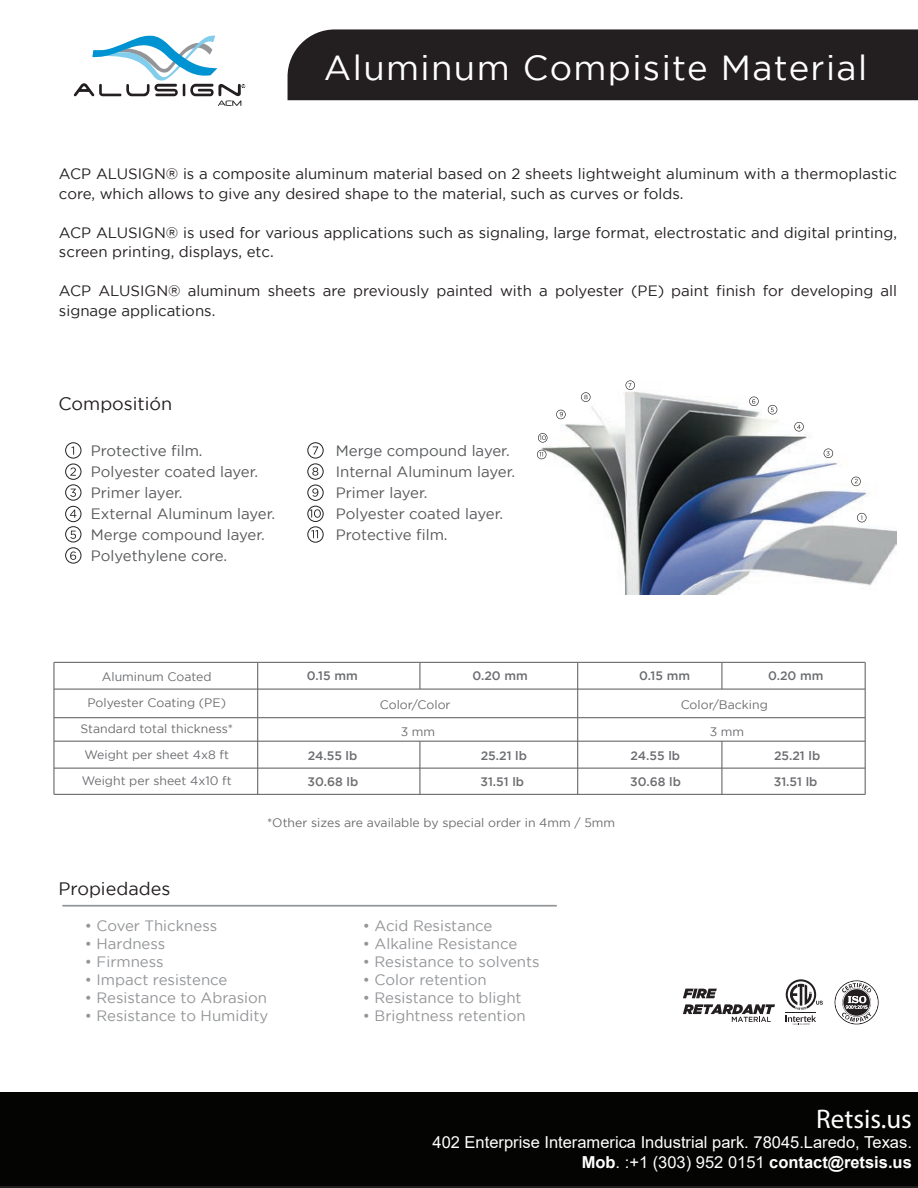
<style>
.page{position:relative;width:918px;height:1188px;background:#fff}
.page>*{position:absolute;margin:0;border:0;box-sizing:border-box;transform-origin:0 0}
.t1{font:34.8px "Gotham";letter-spacing:.04em;color:#fff}
.t2{font:27px "Myriad Pro";color:#fff}
.t3{font:18px "Gotham";color:#231f20}
.t4{font:500 17.7px "Gotham";letter-spacing:.04em;color:#fff}
.t5{font:16.5px/19.8px "Arial";color:#fff;text-align:right}
.t6{font:15px/19.5px "Gotham";color:#231f20}
.t7{font:15px "Gotham";color:#939598}
.t8{font:15px/21px "Gotham";color:#57585a}
.t9{font:12.3px/26.1px "Gotham";color:#6c6d70;text-align:center}
.t10{font:500 12.3px "Gotham";color:#6c6d70}
.s1{font-weight:700}
</style>
<div class="page">
<img style="left:540px;top:383px;width:357px;height:211px">
<svg style="left:794px;top:422px;width:10px;height:9px"></svg>
<svg style="left:768px;top:405px;width:9px;height:9px"></svg>
<svg style="left:749px;top:397px;width:10px;height:9px"></svg>
<svg style="left:626px;top:380px;width:9px;height:10px"></svg>
<svg style="left:824px;top:449px;width:9px;height:9px"></svg>
<svg style="left:857px;top:513px;width:10px;height:9px"></svg>
<svg style="left:851px;top:477px;width:10px;height:9px"></svg>
<svg style="left:556px;top:410px;width:10px;height:9px"></svg>
<svg style="left:538px;top:433px;width:9px;height:10px"></svg>
<svg style="left:537px;top:450px;width:9px;height:9px"></svg>
<svg style="left:581px;top:392px;width:10px;height:10px"></svg>
<div style="left:288px;top:29px;width:630px;height:71px;background:#231f20"></div>
<svg style="left:0;top:1092px;width:918px;height:96px;background:#181616"></svg>
<svg style="left:74px;top:36px;width:171px;height:70px"></svg>
<svg style="left:313px;top:446px;width:5px;height:9px"></svg>
<svg style="left:312px;top:467px;width:6px;height:9px"></svg>
<svg style="left:312px;top:488px;width:6px;height:9px"></svg>
<svg style="left:310px;top:509px;width:11px;height:9px"></svg>
<div style="left:307px;top:506px;width:17px;height:16px;border:1px solid #231f20;border-radius:50%"></div>
<svg style="left:311px;top:530px;width:7px;height:8px"></svg>
<div style="left:307px;top:526px;width:17px;height:17px;border:1px solid #231f20;border-radius:50%"></div>
<div style="left:307px;top:485px;width:17px;height:16px;border:1px solid #231f20;border-radius:50%"></div>
<div style="left:307px;top:464px;width:17px;height:16px;border:1px solid #231f20;border-radius:50%"></div>
<div style="left:307px;top:442px;width:17px;height:16px;border:1px solid #231f20;border-radius:50%"></div>
<svg style="left:70px;top:468px;width:6px;height:8px"></svg>
<svg style="left:70px;top:489px;width:6px;height:8px"></svg>
<svg style="left:70px;top:510px;width:6px;height:8px"></svg>
<svg style="left:70px;top:531px;width:6px;height:8px"></svg>
<svg style="left:70px;top:552px;width:6px;height:8px"></svg>
<div style="left:65px;top:547px;width:16px;height:17px;border:1px solid #231f20;border-radius:50%"></div>
<div style="left:65px;top:526px;width:16px;height:16px;border:1px solid #231f20;border-radius:50%"></div>
<div style="left:65px;top:506px;width:16px;height:16px;border:1px solid #231f20;border-radius:50%"></div>
<div style="left:65px;top:484px;width:16px;height:17px;border:1px solid #231f20;border-radius:50%"></div>
<div style="left:65px;top:464px;width:16px;height:16px;border:1px solid #231f20;border-radius:50%"></div>
<div style="left:65px;top:442px;width:16px;height:16px;border:1px solid #231f20;border-radius:50%"></div>
<hr style="left:62px;top:905px;width:495px;height:2px;background:#939598">
<hr style="left:257px;top:662px;width:1px;height:132px;background:#6c6d70">
<hr style="left:577px;top:662px;width:1px;height:132px;background:#6c6d70">
<hr style="left:53px;top:662px;width:2px;height:132px;background:#6c6d70">
<hr style="left:865px;top:662px;width:1px;height:132px;background:#6c6d70">
<hr style="left:54px;top:689px;width:811px;height:1px;background:#6c6d70">
<hr style="left:54px;top:662px;width:811px;height:1px;background:#6c6d70">
<hr style="left:54px;top:794px;width:811px;height:1px;background:#6c6d70">
<hr style="left:54px;top:717px;width:811px;height:1px;background:#6c6d70">
<hr style="left:54px;top:741px;width:811px;height:1px;background:#6c6d70">
<hr style="left:54px;top:768px;width:811px;height:1px;background:#6c6d70">
<svg style="left:835px;top:980px;width:44px;height:44px"></svg>
<svg style="left:786px;top:979px;width:37px;height:46px"></svg>
<svg style="left:683px;top:989px;width:34px;height:9px"></svg>
<svg style="left:683px;top:1004px;width:92px;height:18px"></svg>
<svg style="left:419px;top:663px;width:1px;height:26px"></svg>
<hr style="left:419px;top:741px;width:1px;height:53px;background:#6c6d70">
<svg style="left:721px;top:663px;width:1px;height:26px"></svg>
<hr style="left:721px;top:741px;width:1px;height:53px;background:#6c6d70">
<div style="left:0;top:1093px;width:918px;height:93px;background:#040503"></div>
<h1 class="t1" style="left:324px;top:48px;width:545px">Aluminum Compisite Material</h1>
<p class="t6" style="left:59px;top:164px;width:839px">ACP ALUSIGN® is a composite aluminum material based on 2 sheets lightweight aluminum with a thermoplastic core, which allows to give any desired shape to the material, such as curves or folds.</p>
<p class="t6" style="left:59px;top:222px;width:840px">ACP ALUSIGN® is used for various applications such as signaling, large format, electrostatic and digital printing, screen printing, displays, etc.</p>
<p class="t6" style="left:59px;top:281px;width:840px">ACP ALUSIGN® aluminum sheets are previously painted with a polyester (PE) paint finish for developing all signage applications.</p>
<p class="t3" style="left:59px;top:394px;width:115px">Compositión</p>
<p class="t8" style="left:91px;top:440px;width:186px">Protective film.<br>Polyester coated layer.<br>Primer layer.<br>External Aluminum layer.<br>Merge compound layer.<br>Polyethylene core.</p>
<p class="t8" style="left:336px;top:440px;width:181px">Merge compound layer.<br>Internal Aluminum layer.<br>Primer layer.<br>Polyester coated layer.<br>Protective film.</p>
<p class="t9" style="left:80px;top:663px;width:154px">Aluminum Coated<br>Polyester Coating (PE)<br>Standard total thickness*<br>Weight per sheet 4x8 ft<br>Weight per sheet 4x10 ft</p>
<p class="t3" style="left:59px;top:878px;width:113px">Propiedades</p>
<p class="t10" style="left:307px;top:669px;width:52px">0.15 mm</p>
<p class="t10" style="left:473px;top:669px;width:57px">0.20 mm</p>
<p class="t10" style="left:639px;top:669px;width:52px">0.15 mm</p>
<p class="t10" style="left:768px;top:669px;width:57px">0.20 mm</p>
<p class="t9" style="left:380px;top:691px;width:72px">Color/Color</p>
<p class="t9" style="left:401px;top:718px;width:36px">3 mm</p>
<p class="t10" style="left:308px;top:749px;width:51px">24.55 lb</p>
<p class="t10" style="left:481px;top:749px;width:48px">25.21 lb</p>
<p class="t10" style="left:308px;top:774px;width:52px">30.68 lb</p>
<p class="t10" style="left:481px;top:774px;width:45px">31.51 lb</p>
<p class="t9" style="left:267px;top:809px;width:350px">*Other sizes are available by special order in 4mm / 5mm</p>
<p class="t9" style="left:681px;top:691px;width:89px">Color/Backing</p>
<p class="t9" style="left:710px;top:718px;width:36px">3 mm</p>
<p class="t10" style="left:631px;top:749px;width:51px">24.55 lb</p>
<p class="t10" style="left:774px;top:749px;width:48px">25.21 lb</p>
<p class="t10" style="left:630px;top:774px;width:52px">30.68 lb</p>
<p class="t10" style="left:774px;top:774px;width:45px">31.51 lb</p>
<p class="t7" style="left:85px;top:918px;width:134px">• Cover Thickness</p>
<p class="t7" style="left:85px;top:936px;width:82px">• Hardness</p>
<p class="t7" style="left:85px;top:954px;width:80px">• Firmness</p>
<p class="t7" style="left:85px;top:972px;width:144px">• Impact resistence</p>
<p class="t7" style="left:85px;top:990px;width:184px">• Resistance to Abrasion</p>
<p class="t7" style="left:85px;top:1008px;width:185px">• Resistance to Humidity</p>
<p class="t7" style="left:363px;top:918px;width:131px">• Acid Resistance</p>
<p class="t7" style="left:363px;top:936px;width:156px">• Alkaline Resistance</p>
<p class="t7" style="left:363px;top:954px;width:178px">• Resistance to solvents</p>
<p class="t7" style="left:363px;top:972px;width:126px">• Color retention</p>
<p class="t7" style="left:363px;top:990px;width:160px">• Resistance to blight</p>
<p class="t7" style="left:363px;top:1008px;width:164px">• Brightness retention</p>
<h2 class="t2" style="left:816px;top:1103px;width:97px">Retsis.us</h2>
<p class="t5" style="left:433px;top:1132px;width:481px">402 Enterprise Interamerica Industrial park. 78045.Laredo, Texas.<br><span class="s1">Mob</span>. :+1 (303) 952 0151 <span class="s1">contact@retsis.us</span></p>
<p class="t4" style="left:725px;top:1148px;width:154px">www.alusign.mx</p>
</div>
